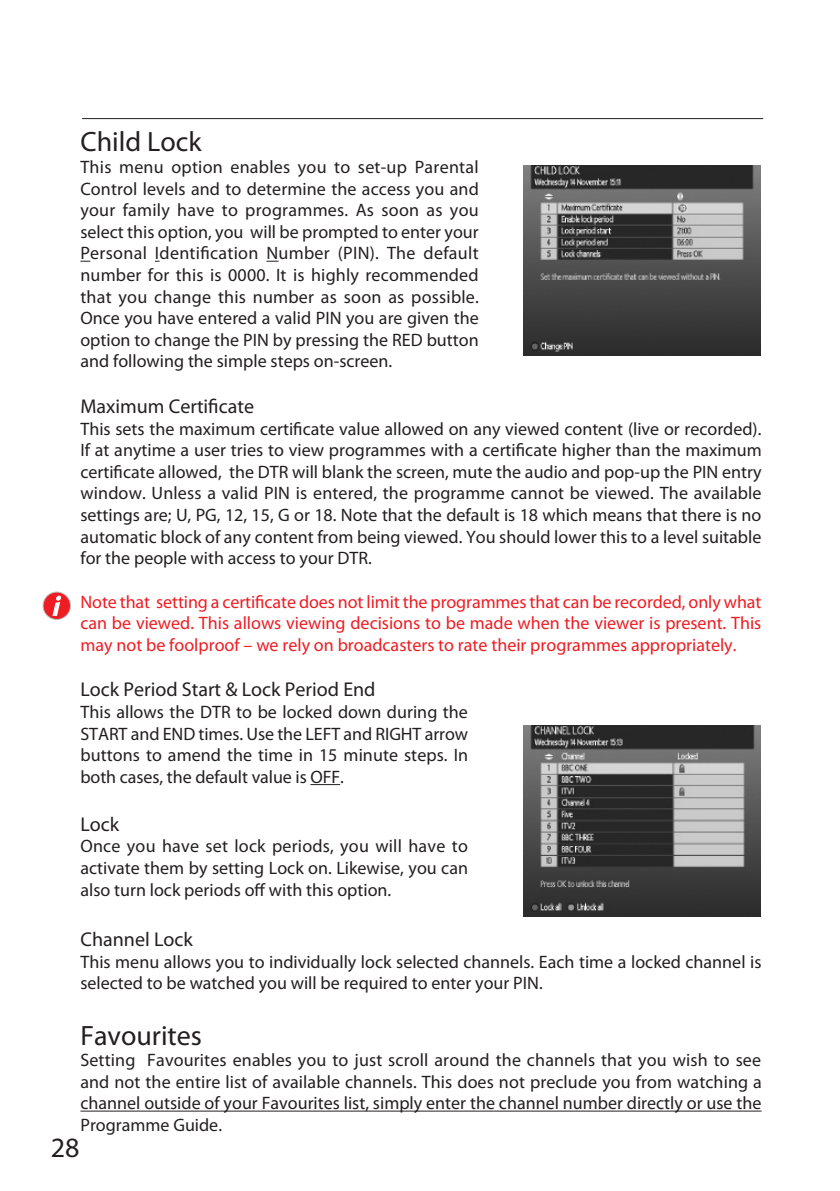
<style>
.page{position:relative;width:840px;height:1191px;background:#fff}
.page>*{position:absolute;margin:0;border:0;box-sizing:border-box;transform-origin:0 0}
.t1{font:28px "Myriad Pro";color:#231f20}
.t2{font:20px "Myriad Pro";color:#231f20}
.t3{font:18px/21.6px "Myriad Pro";color:#231f20;text-align:justify}
.t4{font:18px/21.6px "Myriad Pro";color:#ee1d23;text-align:justify}
</style>
<div class="page">
<hr style="left:82px;top:118px;width:680px;height:1px;background:#231f20">
<hr style="left:80px;top:1110px;width:681px;height:1px;background:#231f20">
<svg style="left:266px;top:261px;width:12px;height:1px"></svg>
<hr style="left:310px;top:784px;width:30px;height:1px;background:#231f20">
<img style="left:523px;top:165px;width:237px;height:190px">
<img style="left:523px;top:726px;width:237px;height:190px">
<div style="left:43px;top:592px;width:27px;height:27px;background:#ee1d23;border-radius:50%"></div>
<div style="left:43px;top:591px;width:28px;height:29px;border:1px solid #bcbdc0;border-radius:50%"></div>
<svg style="left:52px;top:595px;width:9px;height:21px"></svg>
<p class="t1" style="left:80px;top:125px;width:122px">Child Lock</p>
<p class="t3" style="left:80px;top:156px;width:400px">This menu option enables you to set-up Parental Control levels and to determine the access you and your family have to programmes. As soon as you select this option, you will be prompted to enter your Personal Identification Number (PI N). The default number for this is 0000. It is highly recommended that you change this number as soon as possible.<br>Once you have entered a valid PI N you are given the option to change the PI N by pressing the RED button and following the simple steps on-screen.</p>
<p class="t2" style="left:80px;top:394px;width:175px">Maximum Certificate</p>
<p class="t3" style="left:80px;top:417px;width:682px">This sets the maximum certificate value allowed on any viewed content (live or recorded).<br>If at anytime a user tries to view programmes with a certificate higher than the maximum certificate allowed, the DTR will blank the screen, mute the audio and pop-up the PI N entry window. Unless a valid PI N is entered, the programme cannot be viewed. The available settings are; U, PG, 12, 15, G or 18. Note that the default is 18 which means that there is no automatic block of any content from being viewed. You should lower this to a level suitable for the people with access to your DTR.</p>
<p class="t4" style="left:80px;top:590px;width:682px">Note that setting a certificate does not limit the programmes that can be recorded, only what can be viewed. This allows viewing decisions to be made when the viewer is present. This may not be foolproof – we rely on broadcasters to rate their programmes appropriately.</p>
<p class="t2" style="left:80px;top:677px;width:296px">Lock Period Start &amp; Lock Period End</p>
<p class="t3" style="left:80px;top:701px;width:389px">This allows the DTR to be locked down during the START and END times. Use the LEFT and RIGHT arrow buttons to amend the time in 15 minute steps. In both cases, the default value is OFF.</p>
<p class="t2" style="left:80px;top:811px;width:40px">Lock</p>
<p class="t3" style="left:80px;top:835px;width:389px">Once you have set lock periods, you will have to activate them by setting Lock on. Likewise, you can also turn lock periods off with this option.</p>
<p class="t2" style="left:80px;top:927px;width:114px">Channel Lock</p>
<p class="t3" style="left:80px;top:950px;width:682px">This menu allows you to individually lock selected channels. Each time a locked channel is selected to be watched you will be required to enter your PI N.</p>
<p class="t1" style="left:80px;top:1017px;width:123px">Favourites</p>
<p class="t3" style="left:80px;top:1049px;width:682px">Setting Favourites enables you to just scroll around the channels that you wish to see and not the entire list of available channels. This does not preclude you from watching a channel outside of your Favourites list, simply enter the channel number directly or use the Programme Guide.</p>
<p class="t1" style="left:51px;top:1130px;width:30px">28</p>
</div>
